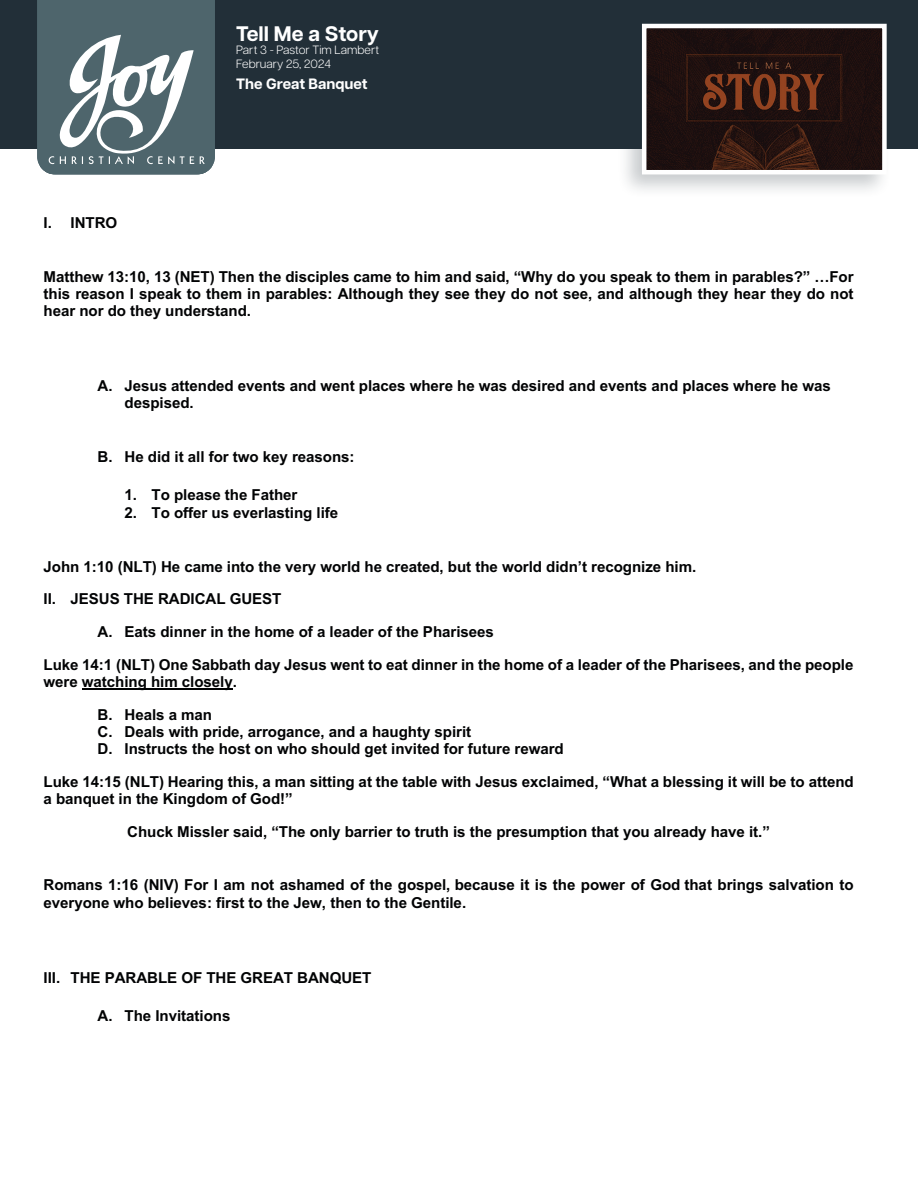
<style>
.page{position:relative;width:918px;height:1188px;background:#fff}
.page>*{position:absolute;margin:0;border:0;box-sizing:border-box;transform-origin:0 0}
.t1{font:700 21px "Articulat CF";color:#fff}
.t2{font:700 15.15px/17.2px "Arial";letter-spacing:-.005em;color:#020304}
.t3{font:700 15px "Articulat CF";color:#fff}
.t4{font:300 12px/13.5px "Articulat CF";color:#fff}
</style>
<div class="page">
<hr style="left:82px;top:689px;width:151px;height:1px;background:#020304">
<div style="left:0;top:0;width:918px;height:149px;background:#222f38"></div>
<div style="left:617px;top:18px;width:276px;height:181px;background:#222f38;opacity:.25"></div>
<svg style="left:640px;top:22px;width:249px;height:155px"></svg>
<svg style="left:37px;top:0;width:178px;height:174px"></svg>
<p class="t2" style="left:44px;top:214px;width:75px">I. INTRO</p>
<h1 class="t1" style="left:236px;top:18px;width:144px">Tell Me a Story</h1>
<p class="t4" style="left:236px;top:42px;width:144px">Part 3 - Pastor Tim Lambert<br>February 25, 2024</p>
<p class="t3" style="left:236px;top:72px;width:133px">The Great Banquet</p>
<p class="t2" style="left:44px;top:268px;width:812px;text-align:justify">Matthew 13:10, 13 (NET) Then the disciples came to him and said, “Why do you speak to them in parables?” …For this reason I speak to them in parables: Although they see they do not see, and although they hear they do not hear nor do they understand.</p>
<p class="t2" style="left:125px;top:377px;width:708px;text-indent:-27px">A. Jesus attended events and went places where he was desired and events and places where he was despised.</p>
<p class="t2" style="left:98px;top:449px;width:259px">B. He did it all for two key reasons:</p>
<p class="t2" style="left:125px;top:486px;width:174px">1. To please the Father</p>
<p class="t2" style="left:125px;top:504px;width:215px">2. To offer us everlasting life</p>
<p class="t2" style="left:44px;top:558px;width:654px">John 1:10 (NLT) He came into the very world he created, but the world didn’t recognize him.</p>
<p class="t2" style="left:44px;top:590px;width:239px">II. JESUS THE RADICAL GUEST</p>
<p class="t2" style="left:98px;top:623px;width:398px">A. Eats dinner in the home of a leader of the Pharisees</p>
<p class="t2" style="left:44px;top:656px;width:811px">Luke 14:1 (NLT) One Sabbath day Jesus went to eat dinner in the home of a leader of the Pharisees, and the people</p>
<p class="t2" style="left:98px;top:666px;width:141px;line-height:32.7px;text-indent:-54px">were watching him closely.<br>B. Heals a man</p>
<p class="t2" style="left:98px;top:723px;width:468px">C. Deals with pride, arrogance, and a haughty spirit<br>D. Instructs the host on who should get invited for future reward</p>
<p class="t2" style="left:44px;top:773px;width:812px">Luke 14:15 (NLT) Hearing this, a man sitting at the table with Jesus exclaimed, “What a blessing it will be to attend a banquet in the Kingdom of God!”</p>
<p class="t2" style="left:127px;top:823px;width:644px">Chuck Missler said, “The only barrier to truth is the presumption that you already have it.”</p>
<p class="t2" style="left:44px;top:876px;width:812px;line-height:17.7px">Romans 1:16 (NIV) For I am not ashamed of the gospel, because it is the power of God that brings salvation to everyone who believes: first to the Jew, then to the Gentile.</p>
<p class="t2" style="left:44px;top:969px;width:329px">III. THE PARABLE OF THE GREAT BANQUET</p>
<p class="t2" style="left:98px;top:1007px;width:134px">A. The Invitations</p>
</div>
